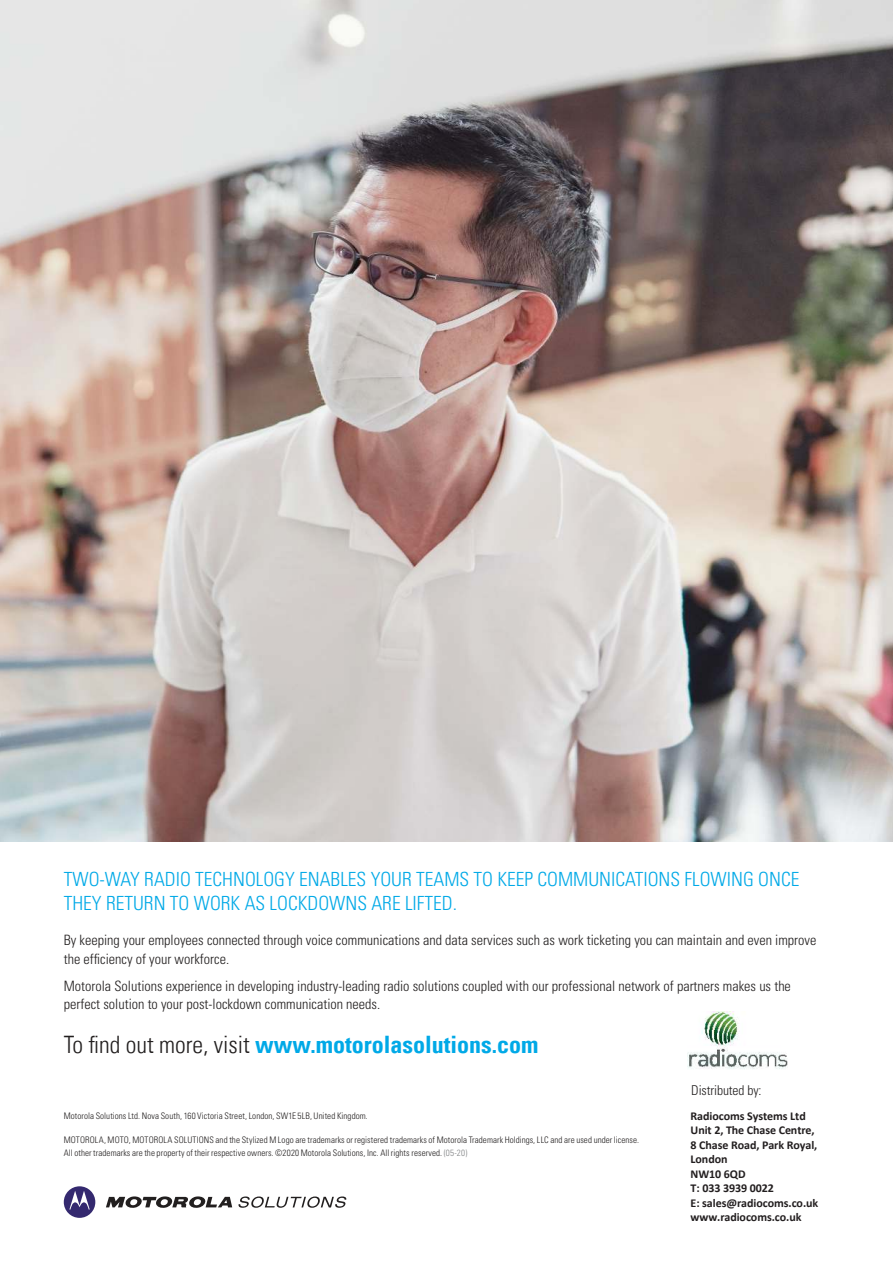
<style>
.page{position:relative;width:893px;height:1263px;background:#fff}
.page>*{position:absolute;margin:0;border:0;box-sizing:border-box;transform-origin:0 0}
.t1{font:700 condensed 24px "Univers LT";color:#00a9e7}
.t2{font:300 condensed 19.5px/24px "Univers LT Std";color:#00a9e7}
.t3{font:300 condensed 14.25px/18.3px "Univers LT Std";color:#221f1f}
.t4{font:300 condensed 13.5px "Univers";letter-spacing:-.005em;color:#221f1f}
.t5{font:700 12px/14.4px "Calibri";letter-spacing:-.005em;color:#221e1f}
.t6{font:300 condensed 9px/12.3px "Univers";letter-spacing:.01em;color:#221f1f}
.s1{font-weight:300;color:#221f1f}
.s2{color:#808284}
</style>
<div class="page">
<svg style="left:106px;top:1196px;width:126px;height:12px"></svg>
<svg style="left:64px;top:1186px;width:31px;height:32px"></svg>
<svg style="left:239px;top:1196px;width:107px;height:12px"></svg>
<img style="left:0;top:0;width:893px;height:842px">
<img style="left:687px;top:1011px;width:100px;height:58px">
<h2 class="t2" style="left:64px;top:869px;width:737px">TWO-WAY RADIO TECHNOLOGY ENABLES YOUR TEAMS TO KEEP COMMUNICATIONS FLOWING ONCE<br>THEY RETURN TO WORK AS LOCKDOWNS ARE LIFTED.</h2>
<h3 class="t3" style="left:64px;top:932px;width:754px">By keeping your employees connected through voice communications and data services such as work ticketing you can maintain and even improve the efficiency of your workforce.</h3>
<h3 class="t3" style="left:64px;top:978px;width:729px">Motorola Solutions experience in developing industry-leading radio solutions coupled with our professional network of partners makes us the perfect solution to your post-lockdown communication needs.</h3>
<h1 class="t1" style="left:64px;top:1030px;width:476px"><span class="s1">To find out more, visit</span> www.motorolasolutions.com</h1>
<h3 class="t4" style="left:691px;top:1085px;width:72px">Distributed by:</h3>
<h3 class="t5" style="left:691px;top:1109px;width:129px">Radiocoms Systems Ltd<br>Unit 2, The Chase Centre,<br>8 Chase Road, Park Royal,<br>London<br>NW10 6QD<br>T: 033 3939 0022<br>E: sales@radiocoms.co.uk www.radiocoms.co.uk</h3>
<p class="t6" style="left:64px;top:1110px;width:306px">Motorola Solutions Ltd. Nova South, 160 Victoria Street, London, SW1E 5LB, United Kingdom.</p>
<p class="t6" style="left:64px;top:1135px;width:577px">MOTOROLA, MOTO, MOTOROLA SOLUTIONS and the Stylized M Logo are trademarks or registered trademarks of Motorola Trademark Holdings, LLC and are used under license.<br>All other trademarks are the property of their respective owners. ©2020 Motorola Solutions, Inc. All rights reserved. <span class="s2">(05-20)</span></p>
</div>
